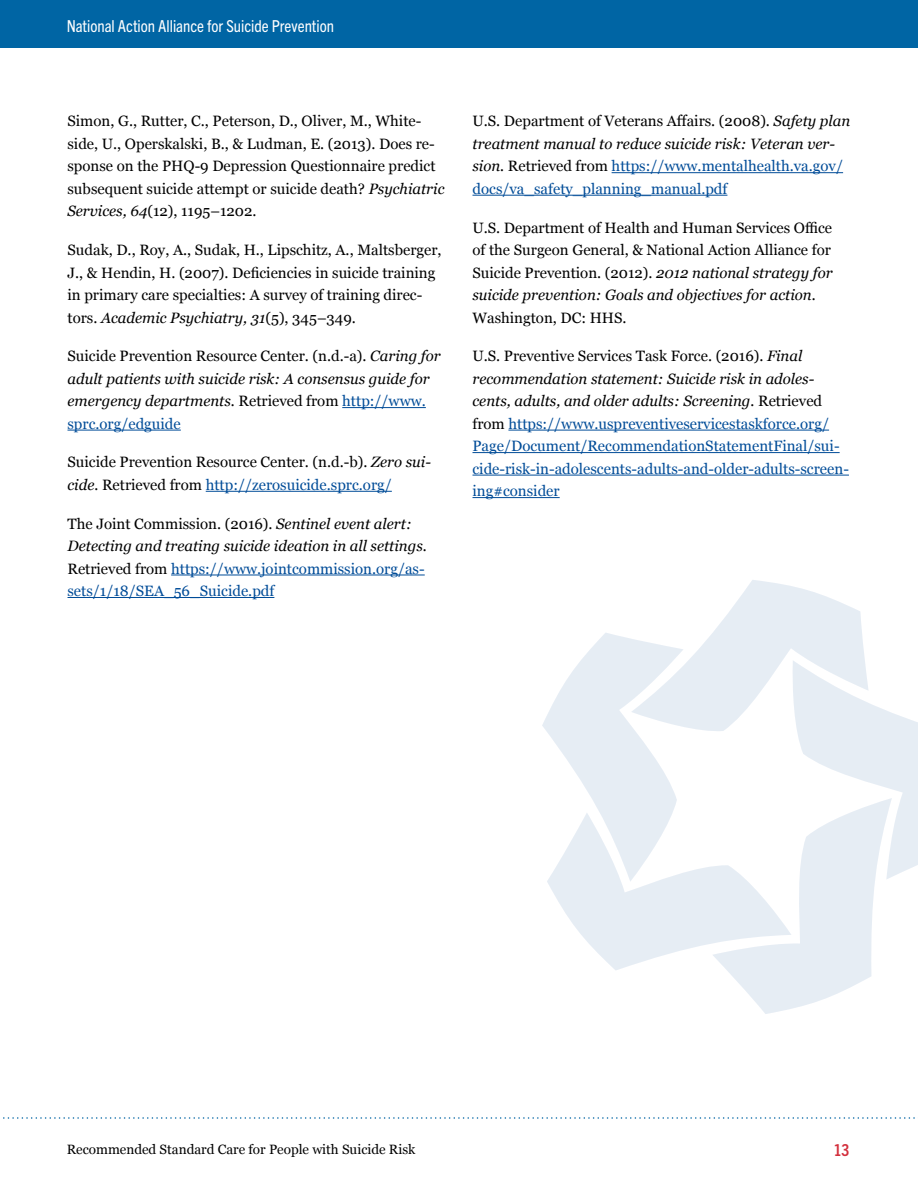
<style>
.page{position:relative;width:918px;height:1188px;background:#fff}
.page>*{position:absolute;margin:0;border:0;box-sizing:border-box;transform-origin:0 0}
.t1{font:condensed 16.5px "Trade Gothic Next LT Pro";color:#fff}
.t2{font:700 condensed 16.5px "Trade Gothic Next LT Pro";color:#d3303d}
.Body_Georgia_10_15{font:15px/22.5px "Georgia";color:#000}
.Body_Georgia_10_15-2{font:15px/22.5px "Georgia";color:#004c98}
.Body_Georgia_10_15-3{font:italic 15px/22.5px "Georgia";color:#000}
.t3{font:13.5px "Georgia";color:#000}
.s1{font-style:italic}
.s2{font-style:normal}
.s3{font-style:normal;color:#004c98}
.s4{color:#004c98}
.s5{color:#000}
.s6{font-style:italic;color:#000}
</style>
<div class="page">
<svg style="left:3px;top:1117px;width:912px;height:2px"></svg>
<div style="left:0;top:0;width:918px;height:48px;background:#0065a4"></div>
<svg style="left:542px;top:580px;width:376px;height:434px"></svg>
<hr style="left:342px;top:407px;width:84px;height:1px;background:#004c98">
<hr style="left:68px;top:430px;width:113px;height:1px;background:#004c98">
<hr style="left:206px;top:491px;width:186px;height:1px;background:#004c98">
<hr style="left:171px;top:575px;width:254px;height:1px;background:#004c98">
<hr style="left:68px;top:597px;width:206px;height:1px;background:#004c98">
<hr style="left:612px;top:172px;width:231px;height:1px;background:#004c98">
<hr style="left:472px;top:195px;width:255px;height:1px;background:#004c98">
<hr style="left:508px;top:430px;width:321px;height:1px;background:#004c98">
<hr style="left:472px;top:452px;width:368px;height:1px;background:#004c98">
<hr style="left:472px;top:475px;width:377px;height:1px;background:#004c98">
<hr style="left:472px;top:497px;width:88px;height:1px;background:#004c98">
<p class="t1" style="left:67px;top:15px;width:269px">National Action Alliance for Suicide Prevention</p>
<p class="Body_Georgia_10_15" style="left:68px;top:109px;width:378px">Simon, G., Rutter, C., Peterson, D., Oliver, M., White&shy;side, U., Operskalski, B., &amp; Ludman, E. (2013). Does re&shy;sponse on the PHQ-9 Depression Questionnaire predict subsequent suicide attempt or suicide death? <span class="s1">Psychiatric Services, 64</span>(12), 1195–1202.</p>
<p class="Body_Georgia_10_15" style="left:68px;top:238px;width:376px">Sudak, D., Roy, A., Sudak, H., Lipschitz, A., Maltsberger, J., &amp; Hendin, H. (2007). Deficiencies in suicide training in primary care specialties: A survey of training direc&shy;tors. <span class="s1">Academic Psychiatry, 31</span>(5), 345–349.</p>
<p class="Body_Georgia_10_15-3" style="left:68px;top:344px;width:375px"><span class="s2">Suicide Prevention Resource Center. (n.d.-a).</span> Caring for adult patients with suicide risk: A consensus guide for emergency departments. <span class="s2">Retrieved from</span> <span class="s3">http://www. sprc.org/edguide</span></p>
<p class="Body_Georgia_10_15" style="left:68px;top:450px;width:365px">Suicide Prevention Resource Center. (n.d.-b). <span class="s1">Zero sui&shy;cide.</span> Retrieved from <span class="s4">http://zerosuicide.sprc.org/</span></p>
<p class="Body_Georgia_10_15-3" style="left:68px;top:512px;width:361px"><span class="s2">The Joint Commission. (2016).</span> Sentinel event alert:<br>Detecting and treating suicide ideation in all settings.<br><span class="s2">Retrieved from</span> <span class="s3">https://www.jointcommission.org/as&shy;sets/1/18/SEA_56_Suicide.pdf</span></p>
<p class="Body_Georgia_10_15-2" style="left:472px;top:109px;width:379px"><span class="s5">U.S. Department of Veterans Affairs. (2008).</span> <span class="s6">Safety plan treatment manual to reduce suicide risk: Veteran ver&shy;sion.</span> <span class="s5">Retrieved from</span> https://www.mentalhealth.va.gov/ docs/va_safety_planning_manual.pdf</p>
<p class="Body_Georgia_10_15" style="left:472px;top:216px;width:362px">U.S. Department of Health and Human Services Office of the Surgeon General, &amp; National Action Alliance for Suicide Prevention. (2012). <span class="s1">2012 national strategy for suicide prevention: Goals and objectives for action.<br></span>Washington, DC: HHS.</p>
<p class="Body_Georgia_10_15-2" style="left:472px;top:344px;width:378px"><span class="s5">U.S. Preventive Services Task Force. (2016).</span> <span class="s6">Final recommendation statement: Suicide risk in adoles&shy;cents, adults, and older adults: Screening.</span> <span class="s5">Retrieved from</span> https://www.uspreventiveservicestaskforce.org/ Page/Document/RecommendationStatementFinal/sui&shy;cide-risk-in-adolescents-adults-and-older-adults-screen&shy;ing#consider</p>
<p class="t3" style="left:67px;top:1140px;width:350px">Recommended Standard Care for People with Suicide Risk</p>
<p class="t2" style="left:834px;top:1139px;width:17px">13</p>
</div>
